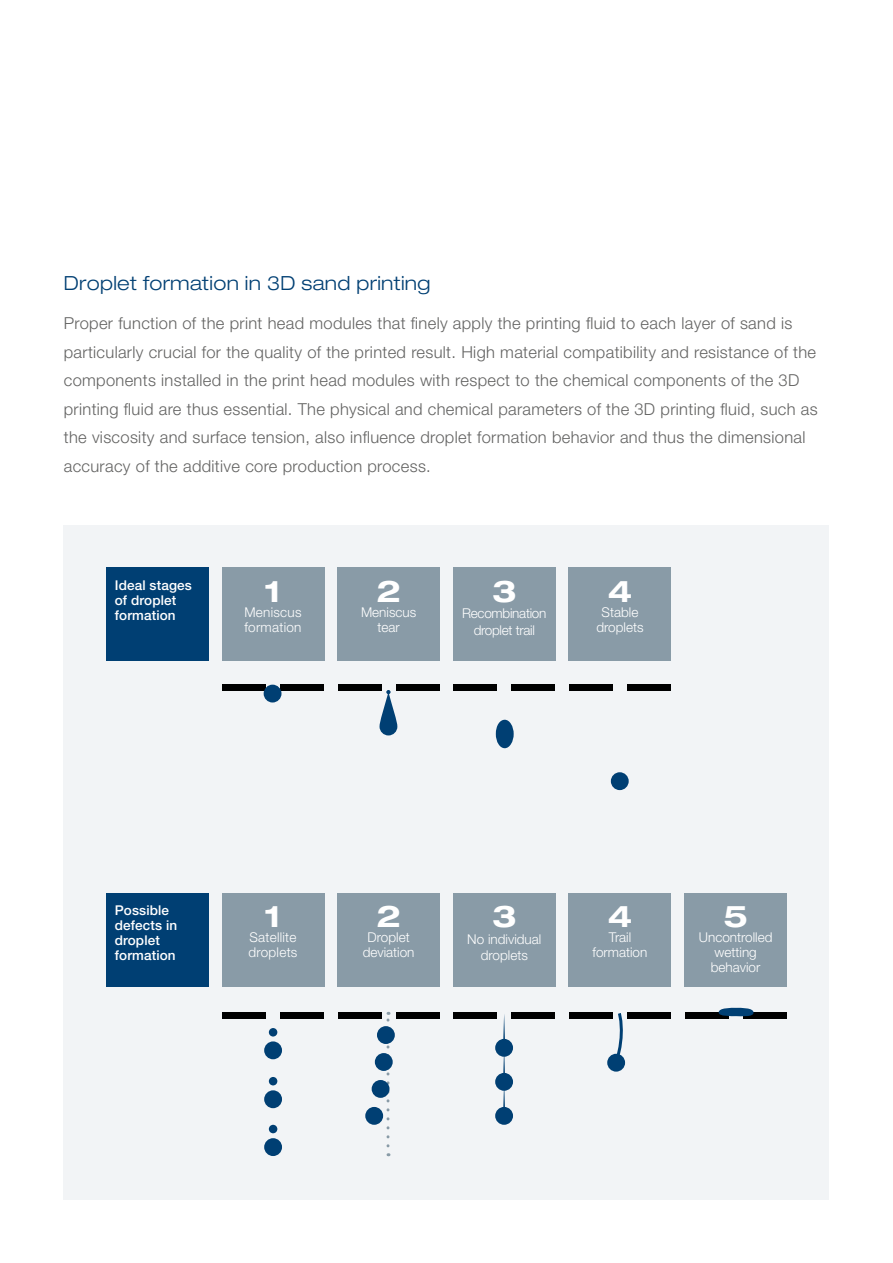
<style>
.page{position:relative;width:893px;height:1263px;background:#fff}
.page>*{position:absolute;margin:0;border:0;box-sizing:border-box;transform-origin:0 0}
.t1{font:700 expanded 30px "Helvetica Neue LT Pro";color:#fff}
.t2{font:300 expanded 19.5px "Helvetica Neue LT Pro";letter-spacing:.015em;color:#003f73}
.t3{font:300 16.5px/28.5px "Helvetica Neue LT Pro";letter-spacing:.02em;color:#636362}
.t4{font:300 13.5px/15px "Helvetica Neue LT Pro";color:#fff;text-align:center}
.t5{font:500 13.5px/15px "Helvetica Neue LT Pro";letter-spacing:.01em;color:#fff}
.t6{font:300 13.5px/15px "Helvetica Neue LT Pro";letter-spacing:.02em;color:#fff}
.t7{font:300 13.5px/16.5px "Helvetica Neue LT Pro";letter-spacing:-.02em;color:#fff;text-align:center}
</style>
<div class="page">
<div style="left:64px;top:525px;width:765px;height:674px;background:#f2f4f6"></div>
<div style="left:222px;top:685px;width:44px;height:6px;background:#000"></div>
<div style="left:222px;top:1012px;width:44px;height:6px;background:#000"></div>
<div style="left:338px;top:685px;width:43px;height:6px;background:#000"></div>
<div style="left:338px;top:1012px;width:43px;height:6px;background:#000"></div>
<div style="left:453px;top:685px;width:44px;height:6px;background:#000"></div>
<div style="left:453px;top:1012px;width:44px;height:6px;background:#000"></div>
<div style="left:569px;top:685px;width:44px;height:6px;background:#000"></div>
<div style="left:569px;top:1012px;width:44px;height:6px;background:#000"></div>
<div style="left:685px;top:1012px;width:43px;height:6px;background:#000"></div>
<div style="left:280px;top:685px;width:44px;height:6px;background:#000"></div>
<div style="left:280px;top:1012px;width:44px;height:6px;background:#000"></div>
<div style="left:396px;top:685px;width:44px;height:6px;background:#000"></div>
<div style="left:396px;top:1012px;width:44px;height:6px;background:#000"></div>
<div style="left:512px;top:685px;width:43px;height:6px;background:#000"></div>
<div style="left:512px;top:1012px;width:43px;height:6px;background:#000"></div>
<div style="left:627px;top:685px;width:44px;height:6px;background:#000"></div>
<div style="left:627px;top:1012px;width:44px;height:6px;background:#000"></div>
<div style="left:743px;top:1012px;width:44px;height:6px;background:#000"></div>
<svg style="left:379px;top:692px;width:18px;height:43px"></svg>
<div style="left:264px;top:685px;width:17px;height:17px;background:#003f73;border-radius:50%"></div>
<div style="left:611px;top:772px;width:18px;height:18px;background:#003f73;border-radius:50%"></div>
<div style="left:496px;top:720px;width:18px;height:28px;background:#003f73;border-radius:50%"></div>
<svg style="left:719px;top:1007px;width:34px;height:10px"></svg>
<svg style="left:386px;top:690px;width:5px;height:4px"></svg>
<div style="left:264px;top:1041px;width:18px;height:18px;background:#003f73;border-radius:50%"></div>
<div style="left:264px;top:1090px;width:18px;height:18px;background:#003f73;border-radius:50%"></div>
<div style="left:264px;top:1138px;width:18px;height:18px;background:#003f73;border-radius:50%"></div>
<div style="left:269px;top:1028px;width:8px;height:8px;background:#003f73;border-radius:50%"></div>
<div style="left:269px;top:1077px;width:8px;height:8px;background:#003f73;border-radius:50%"></div>
<div style="left:269px;top:1125px;width:8px;height:8px;background:#003f73;border-radius:50%"></div>
<svg style="left:386px;top:1012px;width:3px;height:134px"></svg>
<div style="left:377px;top:1026px;width:18px;height:18px;background:#003f73;border-radius:50%"></div>
<div style="left:375px;top:1053px;width:18px;height:18px;background:#003f73;border-radius:50%"></div>
<div style="left:372px;top:1080px;width:17px;height:18px;background:#003f73;border-radius:50%"></div>
<div style="left:365px;top:1107px;width:18px;height:18px;background:#003f73;border-radius:50%"></div>
<div style="left:495px;top:1039px;width:18px;height:18px;background:#003f73;border-radius:50%"></div>
<div style="left:495px;top:1073px;width:18px;height:18px;background:#003f73;border-radius:50%"></div>
<div style="left:495px;top:1107px;width:18px;height:18px;background:#003f73;border-radius:50%"></div>
<svg style="left:503px;top:1014px;width:2px;height:93px"></svg>
<div style="left:607px;top:1054px;width:18px;height:17px;background:#003f73;border-radius:50%"></div>
<svg style="left:612px;top:1013px;width:13px;height:53px"></svg>
<div style="left:106px;top:568px;width:102px;height:93px;background:#003f73"></div>
<div style="left:106px;top:893px;width:102px;height:93px;background:#003f73"></div>
<div style="left:222px;top:568px;width:102px;height:93px;background:#899ba7"></div>
<div style="left:222px;top:893px;width:102px;height:93px;background:#899ba7"></div>
<div style="left:338px;top:568px;width:102px;height:93px;background:#899ba7"></div>
<div style="left:338px;top:893px;width:102px;height:93px;background:#899ba7"></div>
<div style="left:453px;top:568px;width:102px;height:93px;background:#899ba7"></div>
<div style="left:453px;top:893px;width:102px;height:93px;background:#899ba7"></div>
<div style="left:569px;top:568px;width:102px;height:93px;background:#899ba7"></div>
<div style="left:569px;top:893px;width:102px;height:93px;background:#899ba7"></div>
<div style="left:685px;top:893px;width:102px;height:93px;background:#899ba7"></div>
<p class="t2" style="left:64px;top:271px;width:368px">Droplet formation in 3D sand printing</p>
<p class="t3" style="left:64px;top:309px;width:755px">Proper function of the print head modules that finely apply the printing fluid to each layer of sand is particularly crucial for the quality of the printed result. High material compatibility and resistance of the components installed in the print head modules with respect to the chemical components of the 3D printing fluid are thus essential. The physical and chemical parameters of the 3D printing fluid, such as the viscosity and surface tension, also influence droplet formation behavior and thus the dimensional accuracy of the additive core production process.</p>
<p class="t5" style="left:115px;top:578px;width:79px">Ideal stages of droplet formation</p>
<h1 class="t1" style="left:265px;top:571px;width:18px">1</h1>
<p class="t6" style="left:244px;top:604px;width:59px">Meniscus formation</p>
<h1 class="t1" style="left:376px;top:571px;width:26px">2</h1>
<p class="t4" style="left:361px;top:604px;width:57px">Meniscus tear</p>
<h1 class="t1" style="left:492px;top:571px;width:26px">3</h1>
<p class="t7" style="left:462px;top:605px;width:86px">Recombination droplet trail</p>
<h1 class="t1" style="left:608px;top:571px;width:26px">4</h1>
<p class="t4" style="left:596px;top:604px;width:49px">Stable droplets</p>
<p class="t5" style="left:115px;top:903px;width:64px">Possible defects in droplet formation</p>
<h1 class="t1" style="left:265px;top:897px;width:18px">1</h1>
<p class="t6" style="left:249px;top:930px;width:50px">Satellite droplets</p>
<h1 class="t1" style="left:376px;top:897px;width:26px">2</h1>
<p class="t4" style="left:363px;top:930px;width:53px">Droplet deviation</p>
<h1 class="t1" style="left:492px;top:897px;width:26px">3</h1>
<p class="t4" style="left:467px;top:930px;width:76px;line-height:16.5px">No individual droplets</p>
<h1 class="t1" style="left:608px;top:897px;width:26px">4</h1>
<p class="t4" style="left:593px;top:930px;width:56px">Trail formation</p>
<h1 class="t1" style="left:723px;top:897px;width:26px">5</h1>
<p class="t4" style="left:699px;top:930px;width:75px">Uncontrolled wetting behavior</p>
</div>
